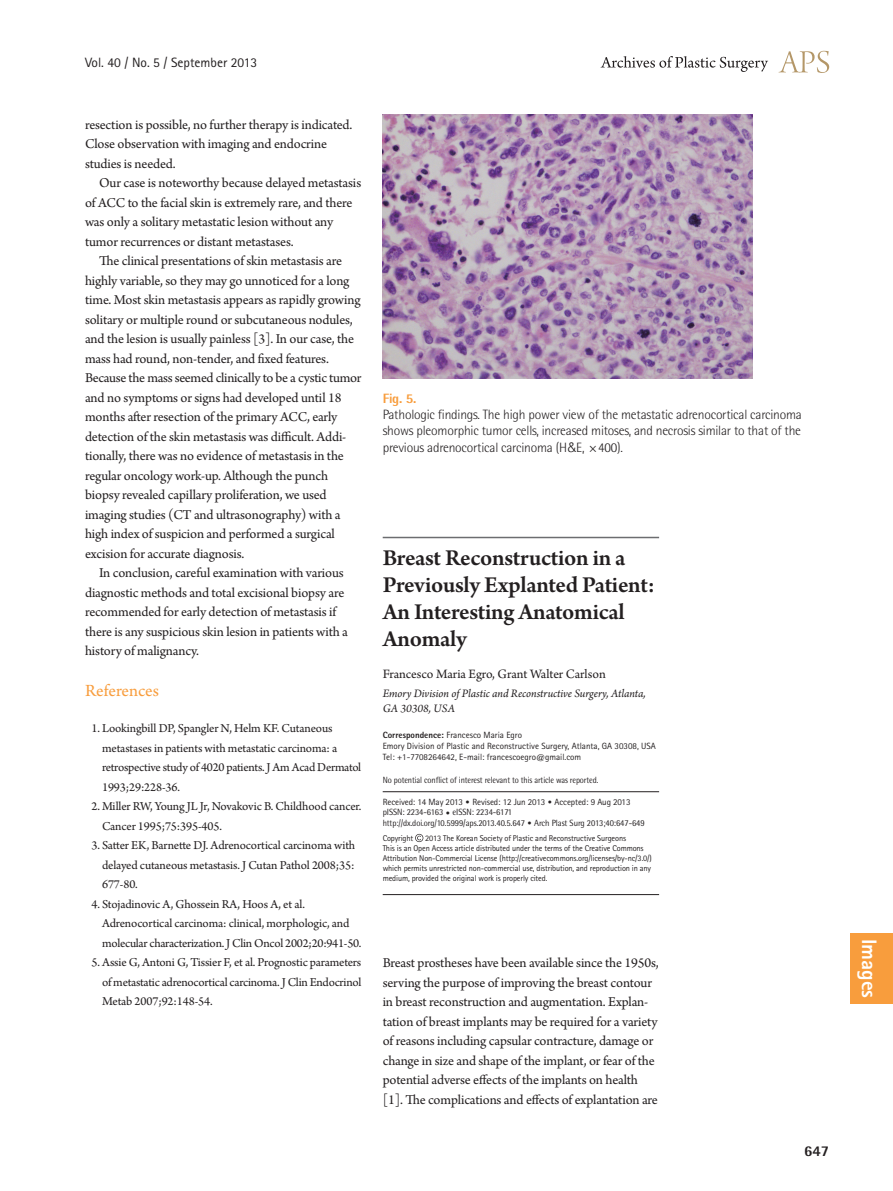
<style>
.page{position:relative;width:893px;height:1191px;background:#fff}
.page>*{position:absolute;margin:0;border:0;box-sizing:border-box;transform-origin:0 0}
.t1{font:600 24px/27px "Arno Pro";letter-spacing:-.015em;color:#231f20}
.t2{font:800 21px "Rotis Sans Serif Std";color:#fff}
.t3{font:18px "Arno Pro";letter-spacing:-.005em;color:#f89d3d}
.t4{font:800 15px "Rotis Semi Sans Std";color:#231f20}
.t5{font:14.25px/19.5px "Arno Pro";letter-spacing:-.01em;color:#231f20}
.t6{font:300 13.5px/16.2px "Rotis Semi Sans Std";letter-spacing:-.015em;color:#231f20;text-align:justify}
.t7{font:13.5px "Arno Pro";letter-spacing:-.005em;color:#231f20}
.t8{font:13.5px "Rotis Sans Serif Std";color:#231f20}
.t9{font:800 13.5px "Rotis Semi Sans Std";color:#f89d3d}
.t10{font:12.75px/19.5px "Arno Pro";letter-spacing:-.015em;color:#231f20}
.t11{font:italic 12px/14.4px "Arno Pro";color:#231f20}
.t12{font:9px/10.8px "Rotis Sans Serif Std";color:#231f20}
.t13{font:9px/10.8px "Rotis Semi Sans Std";letter-spacing:-.01em;color:#231f20;scale:.95 1}
.t14{font:9px "Rotis Semi Sans Std";letter-spacing:-.01em;color:#231f20;scale:.9 1}
.t15{font:8.4px/10.1px "Rotis Sans Serif Std";letter-spacing:-.015em;color:#231f20}
.s1{font-family:"Dotum";font-weight:400}
.s2{font-weight:800}
.s3{font-family:"DIN Pro";font-weight:300}
</style>
<div class="page">
<svg style="left:779px;top:51px;width:50px;height:22px"></svg>
<svg style="left:601px;top:56px;width:167px;height:16px"></svg>
<hr style="left:383px;top:791px;width:276px;height:1px;background:#231f20">
<hr style="left:383px;top:894px;width:276px;height:1px;background:#231f20">
<svg style="left:415px;top:834px;width:8px;height:8px"></svg>
<hr style="left:383px;top:537px;width:276px;height:1px;background:#6c6d70">
<img style="left:383px;top:115px;width:370px;height:263px">
<div style="left:850px;top:933px;width:43px;height:70px;background:#f89d3d"></div>
<p class="t8" style="left:85px;top:54px;width:174px">Vol. 40 / No. 5 / September 2013</p>
<p class="t5" style="left:85px;top:115px;width:269px">resection is possible, no further therapy is indicated.<br>Close observation with imaging and endocrine studies is needed.</p>
<p class="t5" style="left:85px;top:174px;width:278px;text-indent:14px">Our case is noteworthy because delayed metastasis of ACC to the facial skin is extremely rare, and there was only a solitary metastatic lesion without any tumor recurrences or distant metastases.</p>
<p class="t5" style="left:85px;top:252px;width:278px;text-indent:14px">The clinical presentations of skin metastasis are highly variable, so they may go unnoticed for a long time. Most skin metastasis appears as rapidly growing solitary or multiple round or subcutaneous nodules, and the lesion is usually painless [3]. In our case, the mass had round, non-tender, and fixed features.<br>Because the mass seemed clinically to be a cystic tumor and no symptoms or signs had developed until 18 months after resection of the primary ACC, early detection of the skin metastasis was difficult. Addi&shy;tionally, there was no evidence of metastasis in the regular oncology work-up. Although the punch biopsy revealed capillary proliferation, we used imaging studies (CT and ultrasonography) with a high index of suspicion and performed a surgical excision for accurate diagnosis.</p>
<p class="t5" style="left:85px;top:564px;width:264px;text-indent:14px">In conclusion, careful examination with various diagnostic methods and total excisional biopsy are recommended for early detection of metastasis if there is any suspicious skin lesion in patients with a history of malignancy.</p>
<p class="t3" style="left:85px;top:680px;width:75px">References</p>
<p class="t10" style="left:102px;top:719px;width:261px;text-indent:-11px">1. Lookingbill DP, Spangler N, Helm KF. Cutaneous metastases in patients with metastatic carcinoma: a retrospective study of 4020 patients. J Am Acad Dermatol 1993;29:228-36.</p>
<p class="t10" style="left:102px;top:797px;width:261px;text-indent:-11px">2. Miller RW, Young JL Jr, Novakovic B. Childhood cancer.<br>Cancer 1995;75:395-405.</p>
<p class="t10" style="left:102px;top:836px;width:255px;text-align:justify;text-indent:-11px">3. Satter EK, Barnette DJ. Adrenocortical carcinoma with delayed cutaneous metastasis. J Cutan Pathol 2008;35:<br>677-80.</p>
<p class="t10" style="left:102px;top:894px;width:261px;text-indent:-11px">4. Stojadinovic A, Ghossein RA, Hoos A, et al.<br>Adrenocortical carcinoma: clinical, morphologic, and molecular characterization. J Clin Oncol 2002;20:941-50.</p>
<p class="t10" style="left:102px;top:953px;width:261px;text-align:justify;text-indent:-11px">5. Assie G, Antoni G, Tissier F, et al. Prognostic parameters of metastatic adrenocortical carcinoma. J Clin Endocrinol Metab 2007;92:148-54.</p>
<p class="t5" style="left:383px;top:954px;width:278px">Breast prostheses have been available since the 1950s, serving the purpose of improving the breast contour in breast reconstruction and augmentation. Explan&shy;tation of breast implants may be required for a variety of reasons including capsular contracture, damage or change in size and shape of the implant, or fear of the potential adverse effects of the implants on health [1]. The complications and effects of explantation are</p>
<p class="t9" style="left:383px;top:389px;width:35px">Fig. 5.</p>
<p class="t6" style="left:383px;top:406px;width:421px">Pathologic findings. The high power view of the metastatic adrenocortical carcinoma shows pleomorphic tumor cells, increased mitoses, and necrosis similar to that of the previous adrenocortical carcinoma (H<span class="s1">&amp;</span>E, ×400).</p>
<h1 class="t1" style="left:383px;top:546px;width:274px">Breast Reconstruction in a<br>Previously Explanted Patient:<br>An Interesting Anatomical<br>Anomaly</h1>
<p class="t7" style="left:383px;top:666px;width:225px">Francesco Maria Egro, Grant Walter Carlson</p>
<p class="t11" style="left:383px;top:687px;width:264px">Emory Division of Plastic and Reconstructive Surgery, Atlanta,<br>GA 30308, USA</p>
<p class="t12" style="left:383px;top:730px;width:275px"><span class="s2">Correspondence:</span> Francesco Maria Egro<br>Emory Division of Plastic and Reconstructive Surgery, Atlanta, GA 30308, USA<br>Tel: +1-7708264642, E-mail: francescoegro@gmail.com</p>
<p class="t14" style="left:383px;top:775px;width:241px">No potential conflict of interest relevant to this article was reported.</p>
<p class="t12" style="left:383px;top:796px;width:249px">Received: 14 May 2013 <span class="s3">•</span> Revised: 12 Jun 2013 <span class="s3">•</span> Accepted: 9 Aug 2013</p>
<p class="t13" style="left:383px;top:807px;width:277px">pISSN: 2234-6163 <span class="s3">•</span> eISSN: 2234-6171 http://dx.doi.org/10.5999/aps.2013.40.5.647 <span class="s3">•</span> Arch Plast Surg 2013;40:647-649</p>
<p class="t15" style="left:383px;top:833px;width:32px">Copyright</p>
<p class="t15" style="left:383px;top:833px;width:271px;text-indent:43px">2013 The Korean Society of Plastic and Reconstructive Surgeons<br>This is an Open Access article distributed under the terms of the Creative Commons Attribution Non-Commercial License (http://creativecommons.org/licenses/by-nc/3.0/) which permits unrestricted non-commercial use, distribution, and reproduction in any medium, provided the original work is properly cited.</p>
<p class="t4" style="left:804px;top:1141px;width:27px">647</p>
<h2 class="t2" style="left:882px;top:938px;width:61px;rotate:90deg">Images</h2>
</div>
